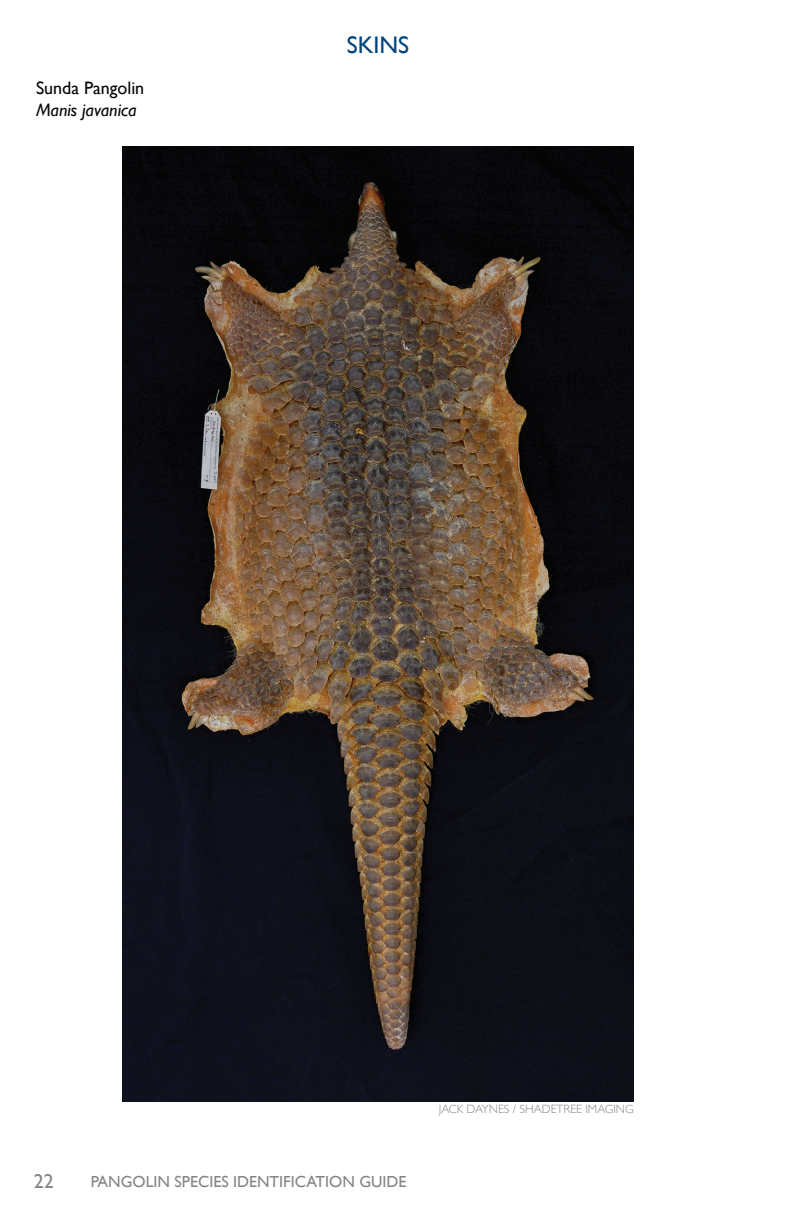
<style>
.page{position:relative;width:792px;height:1224px;background:#fff}
.page>*{position:absolute;margin:0;border:0;box-sizing:border-box;transform-origin:0 0}
.t1{font:24px "Gill Sans";color:#01427c}
.t2{font:20px "Gill Sans";color:#848482}
.Body_text{font:18px "Gill Sans";color:#070906}
.Body_text-2{font:italic 18px "Gill Sans";color:#070906}
.t3{font:16px "Gill Sans";color:#848482}
.t4{font:300 12px "Gill Sans";color:#848482}
</style>
<div class="page">
<img style="left:122px;top:147px;width:512px;height:954px">
<p class="Body_text" style="left:36px;top:78px;width:110px">Sunda Pangolin</p>
<p class="Body_text-2" style="left:36px;top:100px;width:102px">Manis javanica</p>
<p class="t1" style="left:347px;top:30px;width:64px">SKINS</p>
<p class="t2" style="left:34px;top:1169px;width:21px">22</p>
<p class="t3" style="left:91px;top:1172px;width:317px">PANGOLIN SPECIES IDENTIFICATION GUIDE</p>
<p class="t4" style="left:439px;top:1100px;width:196px">JACK DAYNES / SHADETREE IMAGING</p>
</div>
